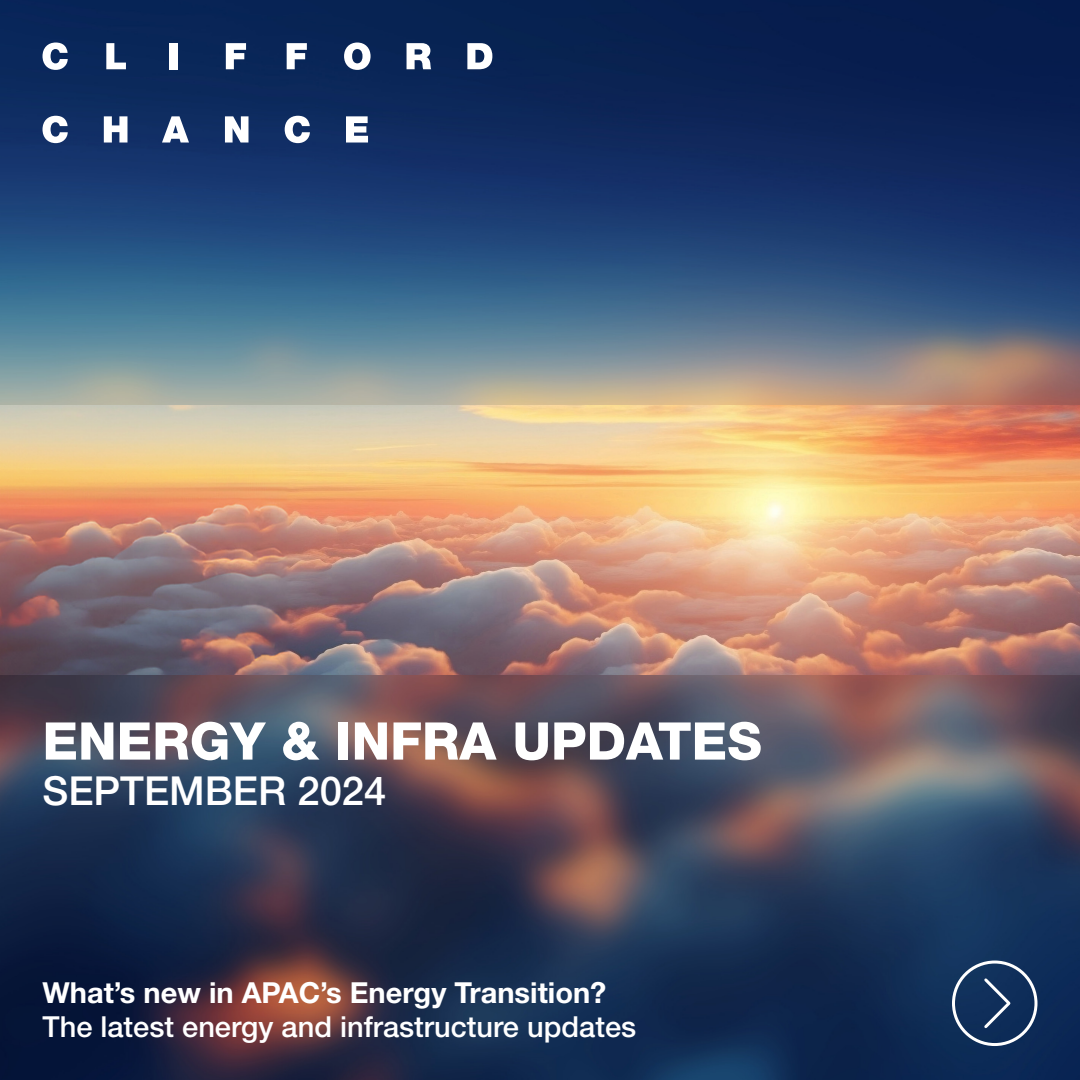
<style>
.page{position:relative;width:1080px;height:1080px;background:#fff}
.page>*{position:absolute;margin:0;border:0;box-sizing:border-box;transform-origin:0 0}
.Instagram_heading{font:800 52px "Helvetica Neue LT Std";color:#fff}
.Instagram_heading-2{font:500 40px "Helvetica Neue LT Std";color:#fff}
.Instagram___Find_out_more{font:500 29px "Helvetica Neue LT Std";color:#fff}
.Instagram___Find_out_more-2{font:700 29px "Helvetica Neue LT Std";color:#fff}
</style>
<div class="page">
<img style="left:0;top:0;width:1080px;height:1080px">
<svg style="left:43px;top:43px;width:25px;height:27px"></svg>
<svg style="left:106px;top:43px;width:20px;height:26px"></svg>
<div style="left:170px;top:43px;width:8px;height:26px;background:#fff"></div>
<svg style="left:226px;top:43px;width:20px;height:26px"></svg>
<svg style="left:287px;top:43px;width:20px;height:26px"></svg>
<svg style="left:344px;top:43px;width:27px;height:27px"></svg>
<svg style="left:407px;top:43px;width:24px;height:26px"></svg>
<svg style="left:467px;top:43px;width:25px;height:26px"></svg>
<svg style="left:43px;top:116px;width:25px;height:27px"></svg>
<svg style="left:104px;top:116px;width:23px;height:27px"></svg>
<svg style="left:162px;top:116px;width:27px;height:27px"></svg>
<svg style="left:225px;top:116px;width:23px;height:27px"></svg>
<svg style="left:285px;top:116px;width:25px;height:27px"></svg>
<svg style="left:346px;top:116px;width:22px;height:27px"></svg>
<img style="left:0;top:405px;width:1080px;height:270px">
<div style="left:952px;top:961px;width:86px;height:85px;border:3px solid #fff;border-radius:50%"></div>
<svg style="left:982px;top:976px;width:31px;height:55px;background:#2b466d"></svg>
<p class="Instagram_heading" style="left:43px;top:710px;width:721px">ENERGY &amp; INFRA UPDATES</p>
<p class="Instagram_heading-2" style="left:43px;top:767px;width:345px">SEPTEMBER 2024</p>
<p class="Instagram___Find_out_more-2" style="left:43px;top:975px;width:565px">What’s new in APAC’s Energy Transition?</p>
<p class="Instagram___Find_out_more" style="left:43px;top:1010px;width:595px">The latest energy and infrastructure updates</p>
</div>
